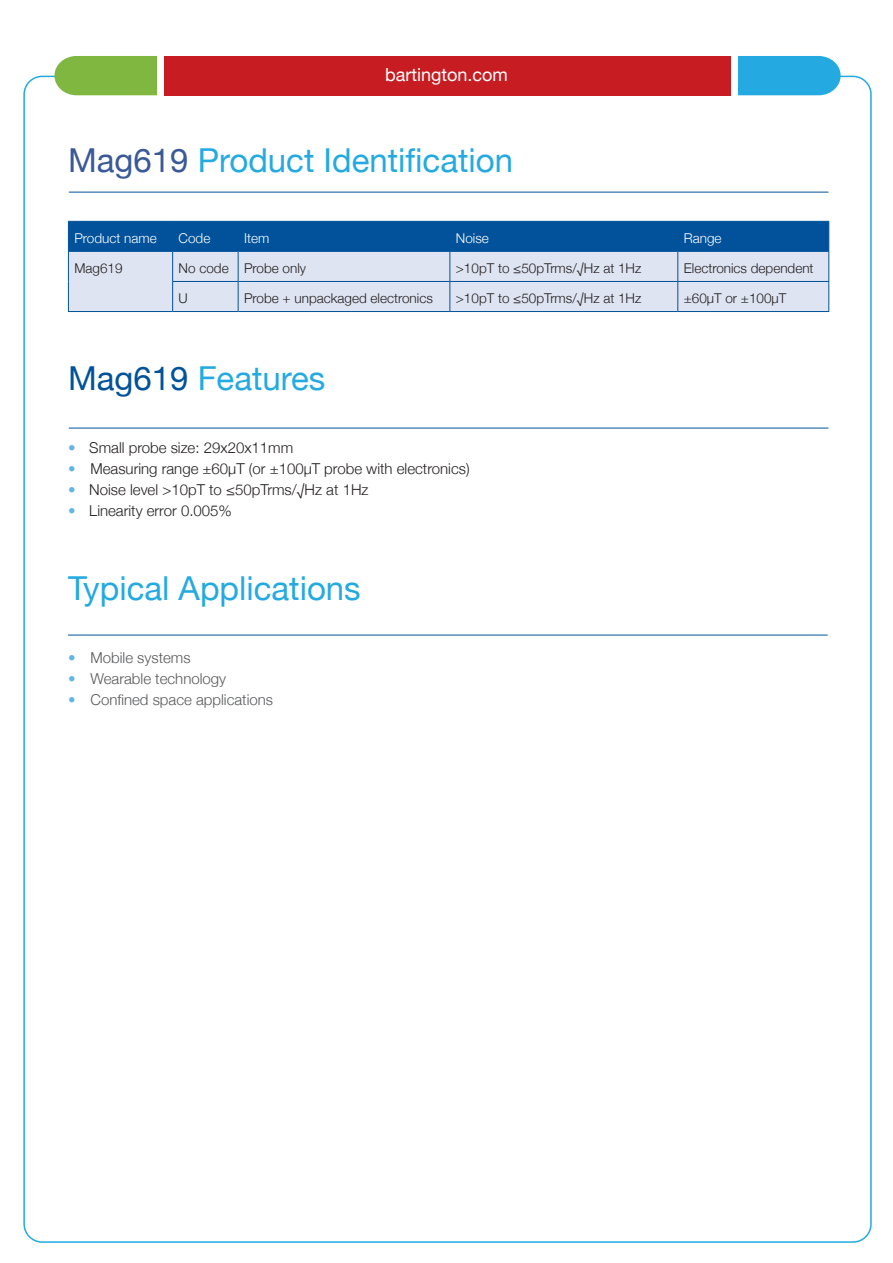
<style>
.page{position:relative;width:893px;height:1263px;background:#fff}
.page>*{position:absolute;margin:0;border:0;box-sizing:border-box;transform-origin:0 0}
.t1{font:33px "Helvetica Neue";color:#24aae1}
.t2{font:18px "Helvetica Neue";color:#fff}
.t3{font:300 15px "Helvetica Neue";color:#231f20}
.t4{font:300 15px "Helvetica Neue";color:#57585a}
.t5{font:300 13.5px "Helvetica Neue";color:#231f20}
.t6{font:300 13.5px "Helvetica Neue";color:#fff}
.s1{color:#3a5997}
.s2{color:#01529a}
.s3{color:#61b6e6}
</style>
<div class="page">
<div style="left:164px;top:56px;width:567px;height:39px;background:#c61c22"></div>
<div style="left:54px;top:56px;width:103px;height:39px;background:#7fb740"></div>
<div style="left:738px;top:56px;width:103px;height:39px;background:#24aae1"></div>
<hr style="left:238px;top:311px;width:212px;height:1px;background:#01529a">
<hr style="left:450px;top:311px;width:228px;height:1px;background:#01529a">
<hr style="left:678px;top:311px;width:151px;height:1px;background:#01529a">
<svg style="left:68px;top:221px;width:761px;height:90px;background:#8fafd1"></svg>
<hr style="left:68px;top:311px;width:105px;height:1px;background:#01529a">
<hr style="left:173px;top:311px;width:65px;height:1px;background:#01529a">
<hr style="left:69px;top:192px;width:759px;height:1px;background:#01529a">
<hr style="left:69px;top:428px;width:759px;height:1px;background:#01529a">
<hr style="left:68px;top:635px;width:760px;height:1px;background:#01529a">
<p class="t2" style="left:385px;top:62px;width:124px">bartington.com</p>
<p class="t1" style="left:68px;top:136px;width:447px"><span class="s1">Mag619</span> Product Identification</p>
<p class="t6" style="left:74px;top:227px;width:84px">Product name</p>
<p class="t6" style="left:179px;top:227px;width:33px">Code</p>
<p class="t6" style="left:244px;top:227px;width:27px">Item</p>
<p class="t6" style="left:456px;top:227px;width:35px">Noise</p>
<p class="t6" style="left:684px;top:227px;width:39px">Range</p>
<p class="t5" style="left:74px;top:257px;width:50px">Mag619</p>
<p class="t5" style="left:179px;top:257px;width:52px">No code</p>
<p class="t5" style="left:244px;top:257px;width:64px">Probe only</p>
<p class="t5" style="left:456px;top:257px;width:187px">&gt;10pT to ≤50pTrms/√Hz at 1Hz</p>
<p class="t5" style="left:684px;top:257px;width:131px">Electronics dependent</p>
<p class="t5" style="left:179px;top:287px;width:11px">U</p>
<p class="t5" style="left:244px;top:287px;width:190px">Probe + unpackaged electronics</p>
<p class="t5" style="left:456px;top:287px;width:187px">&gt;10pT to ≤50pTrms/√Hz at 1Hz</p>
<p class="t5" style="left:684px;top:287px;width:104px">±60µT or ±100µT</p>
<p class="t1" style="left:68px;top:354px;width:259px"><span class="s2">Mag619</span> Features</p>
<p class="t3" style="left:68px;top:435px;width:227px"><span class="s3">•</span> Small probe size: 29x20x11mm</p>
<p class="t3" style="left:68px;top:456px;width:403px"><span class="s3">•</span> Measuring range ±60µT (or ±100µT probe with electronics)</p>
<p class="t3" style="left:68px;top:477px;width:302px"><span class="s3">•</span> Noise level &gt;10pT to ≤50pTrms/√Hz at 1Hz</p>
<p class="t3" style="left:68px;top:498px;width:165px"><span class="s3">•</span> Linearity error 0.005%</p>
<p class="t1" style="left:68px;top:564px;width:294px">Typical Applications</p>
<p class="t4" style="left:68px;top:645px;width:124px"><span class="s3">•</span> Mobile systems</p>
<p class="t4" style="left:68px;top:666px;width:160px"><span class="s3">•</span> Wearable technology</p>
<p class="t4" style="left:68px;top:687px;width:207px"><span class="s3">•</span> Confined space applications</p>
</div>
